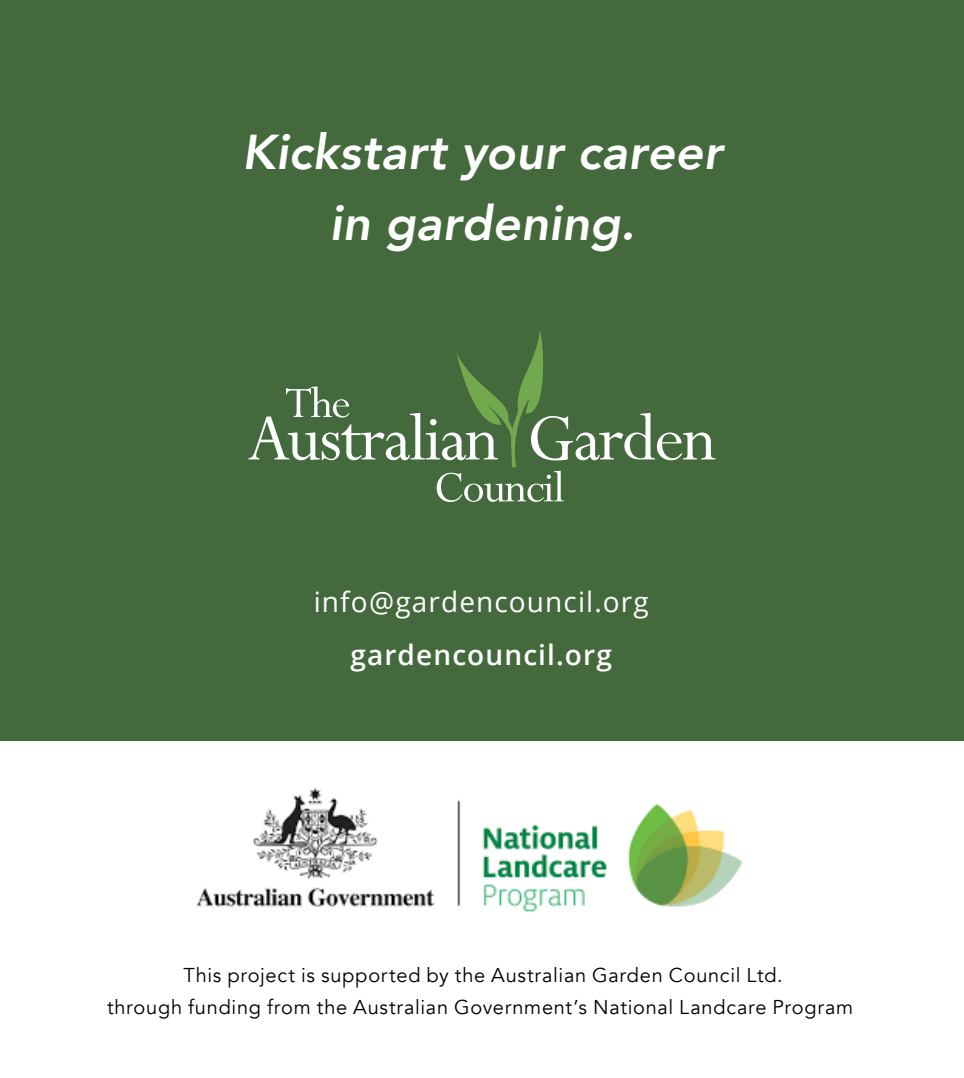
<style>
.page{position:relative;width:964px;height:1078px;background:#fff}
.page>*{position:absolute;margin:0;border:0;box-sizing:border-box;transform-origin:0 0}
.t1{font:italic 800 48.8px/70.8px "Avenir";letter-spacing:.005em;color:#fff;text-align:center}
.t2{font:28px "Open Sans";letter-spacing:.04em;color:#fff}
.t3{font:600 28px "Open Sans";letter-spacing:.04em;color:#fff}
.t4{font:20px/32px "Avenir";letter-spacing:.035em;color:#000;text-align:center}
</style>
<div class="page">
<div style="left:0;top:0;width:964px;height:740px;background:#43693c"></div>
<svg style="left:248px;top:331px;width:467px;height:171px"></svg>
<img style="left:196px;top:788px;width:547px;height:124px">
<h1 class="t1" style="left:242px;top:117px;width:482px">Kickstart your career in gardening.</h1>
<h2 class="t2" style="left:314px;top:583px;width:337px">info@gardencouncil.org</h2>
<h2 class="t3" style="left:350px;top:635px;width:263px">gardencouncil.org</h2>
<p class="t4" style="left:107px;top:958px;width:748px">This project is supported by the Australian Garden Council Ltd.<br>through funding from the Australian Government’s National Landcare Program</p>
</div>
